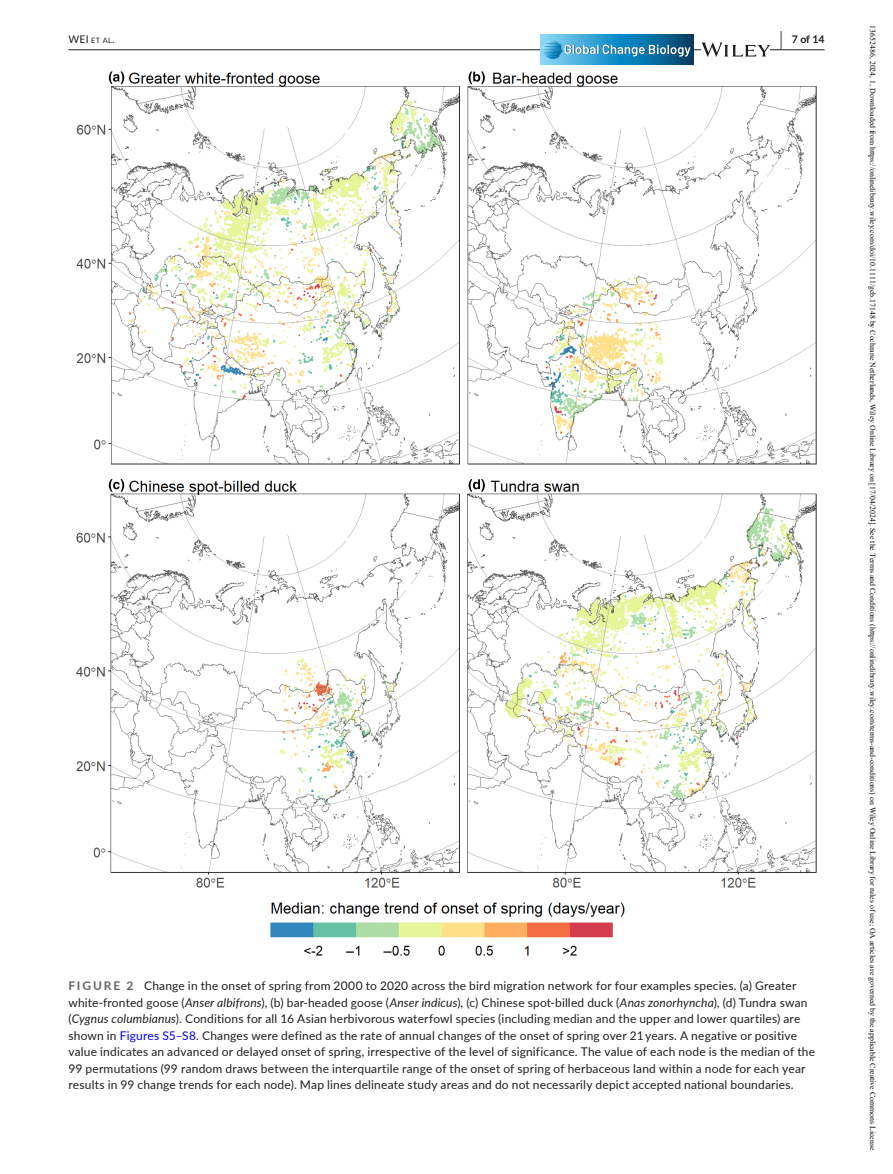
<style>
.page{position:relative;width:893px;height:1174px;background:#fff}
.page>*{position:absolute;margin:0;border:0;box-sizing:border-box;transform-origin:0 0}
.t1{font:12px/16.5px "Lato";letter-spacing:.015em;color:#1d1e1f}
.t2{font:10.5px "Lato Regular 2";color:#1d1e1f}
.t3{font:700 10.5px "Lato";color:#1d1e1f}
.t4{font:7.8px "Times New Roman";color:#000}
.s1{font-family:"Lato";font-size:7.35px}
.s2{font-family:"Lato Bold 2";font-weight:400;font-size:19.5px}
.s3{font-weight:700;color:#636464}
.s4{font-style:italic}
.s5{font-family:"Lato Regular 2"}
.s6{font-family:"Lato Regular 2";color:#00f}
</style>
<div class="page">
<hr style="left:68px;top:49px;width:756px;height:1px;background:#1d1e1f">
<svg style="left:541px;top:64px;width:153px;height:1px"></svg>
<svg style="left:541px;top:35px;width:153px;height:29px;background:#2b8bbb"></svg>
<svg style="left:543px;top:40px;width:148px;height:19px;background:#4799c1"></svg>
<svg style="left:701px;top:42px;width:69px;height:15px"></svg>
<img style="left:76px;top:71px;width:741px;height:885px">
<p class="t2" style="left:68px;top:31px;width:48px">WEI <span class="s1">et al</span>.</p>
<p class="t3" style="left:780px;top:31px;width:46px"><span class="s2">|</span> 7 of 14</p>
<p class="t1" style="left:68px;top:977px;width:748px"><span class="s3">FIGURE 2</span> Change in the onset of spring from 2000 to 2020 across the bird migration network for four examples species. (a) Greater white-fronted goose (<span class="s4">Anser albifrons</span>), (b) bar-headed goose (<span class="s4">Anser indicus</span>), (c) Chinese spot-billed duck (<span class="s4">Anas zonorhyncha</span>), (d) Tundra swan (<span class="s4">Cygnus columbianus</span>). Conditions for all 16 Asian herbivorous waterfowl species (including median and the upper and lower quartiles) are <span class="s5">shown in</span> <span class="s6">Figures S5–S8</span>. Changes were defined as the rate of annual changes of the onset of spring over 21 years. A negative or positive value indicates an advanced or delayed onset of spring, irrespective of the level of significance. The value of each node is the median of the 99 permutations (99 random draws between the interquartile range of the onset of spring of herbaceous land within a node for each year results in 99 change trends for each node). Map lines delineate study areas and do not necessarily depict accepted national boundaries.</p>
<p class="t4" style="left:878px;top:25px;width:1126px;rotate:90deg">13652486, 2024, 1, Downloaded from https://onlinelibrary.wiley.com/doi/10.1111/gcb.17148 by Cochrane Netherlands, Wiley Online Library on [17/04/2024]. See the Terms and Conditions (https://onlinelibrary.wiley.com/terms-and-conditions) on Wiley Online Library for rules of use; OA articles are governed by the applicable Creative Commons License</p>
</div>
